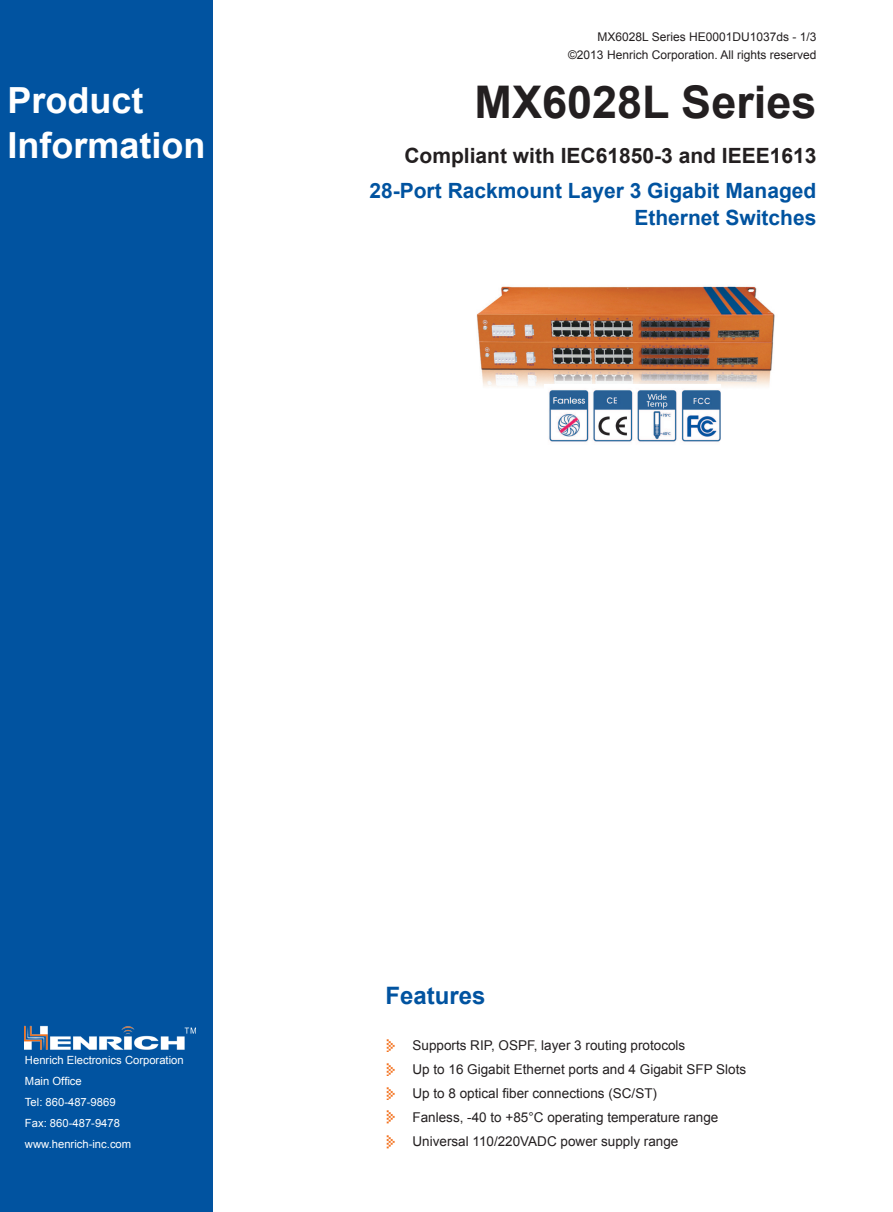
<style>
.page{position:relative;width:893px;height:1212px;background:#fff}
.page>*{position:absolute;margin:0;border:0;box-sizing:border-box;transform-origin:0 0}
.t1{font:700 45px "Arial";color:#231f20}
.t2{font:700 36px/45px "Arial";color:#fff}
.t3{font:700 24px "Arial";color:#0153a0}
.t4{font:700 21px/27px "Arial";color:#0153a0;text-align:right}
.t5{font:700 21px "Arial";color:#231f20}
.t6{font:13.5px/24px "Arial";color:#231f20}
.t7{font:12px/18px "Arial";color:#231f20;text-align:right}
.t8{font:11.25px/21px "Arial";color:#fff}
</style>
<div class="page">
<svg style="left:386px;top:1039px;width:9px;height:13px"></svg>
<svg style="left:386px;top:1063px;width:9px;height:13px"></svg>
<svg style="left:386px;top:1087px;width:9px;height:13px"></svg>
<div style="left:0;top:0;width:213px;height:1212px;background:#0153a0"></div>
<img style="left:25px;top:1026px;width:170px;height:23px">
<svg style="left:386px;top:1111px;width:9px;height:12px"></svg>
<img style="left:476px;top:286px;width:299px;height:101px">
<img style="left:544px;top:385px;width:177px;height:57px">
<svg style="left:386px;top:1136px;width:9px;height:12px"></svg>
<h2 class="t2" style="left:7px;top:81px;width:199px">Product<br>Information</h2>
<p class="t7" style="left:568px;top:28px;width:250px">MX6028L Series HE0001DU1037ds - 1/3 ©2013 Henrich Corporation. All rights reserved</p>
<h1 class="t1" style="left:474px;top:85px;width:343px">MX6028L Series</h1>
<h3 class="t5" style="left:404px;top:148px;width:413px">Compliant with IEC61850-3 and IEEE1613</h3>
<h3 class="t4" style="left:369px;top:179px;width:448px">28-Port Rackmount Layer 3 Gigabit Managed<br>Ethernet Switches</h3>
<p class="t8" style="left:25px;top:1049px;width:160px">Henrich Electronics Corporation<br>Main Office<br>Tel: 860-487-9869<br>Fax: 860-487-9478 www.henrich-inc.com</p>
<h3 class="t3" style="left:385px;top:986px;width:102px">Features</h3>
<p class="t6" style="left:412px;top:1034px;width:335px">Supports RIP, OSPF, layer 3 routing protocols<br>Up to 16 Gigabit Ethernet ports and 4 Gigabit SFP Slots Up to 8 optical fiber connections (SC/ST)<br>Fanless, -40 to +85°C operating temperature range Universal 110/220VADC power supply range</p>
</div>
